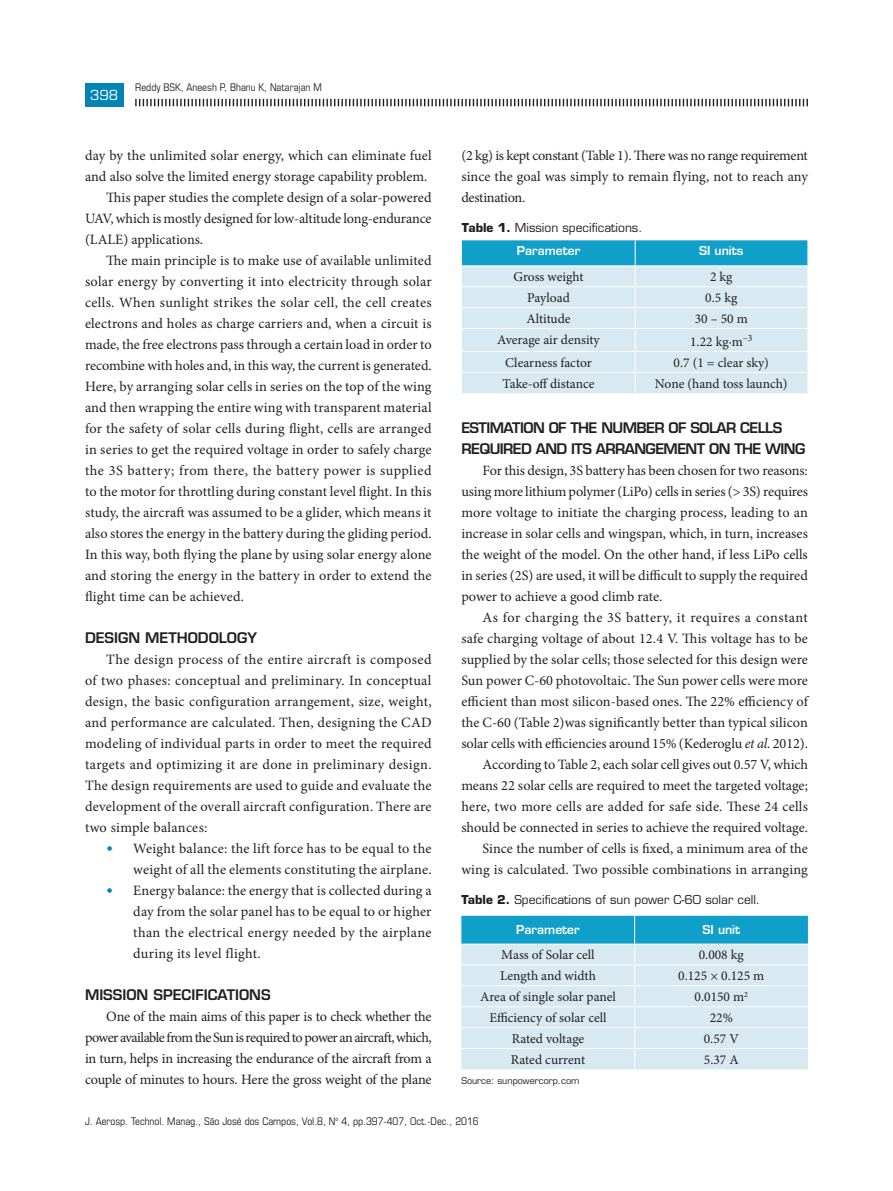
<style>
.page{position:relative;width:893px;height:1191px;background:#fff}
.page>*{position:absolute;margin:0;border:0;box-sizing:border-box;transform-origin:0 0}
.t1{font:14.25px/21px "Minion Pro";letter-spacing:.005em;color:#231f20;text-align:justify}
.t2{font:600 14.25px "Eurostile LT Std";color:#231f20}
.t3{font:14.25px "Minion Pro";letter-spacing:.025em;color:#231f20}
.t4{font:13.5px "Minion Pro";color:#231f20}
.t5{font:13.5px "Eurostile LT Std";color:#fff}
.t6{font:12px "Eurostile LT Std";color:#231f20}
.t7{font:600 12px "Eurostile LT Std";color:#fff}
.t8{font:condensed 10.5px "Eurostile LT Std";color:#231f20}
.t9{font:9px "Eurostile LT Std";color:#231f20}
.s1{font-family:"Eurostile LT Std";font-weight:700;font-size:12px;color:#0083b6}
.s2{font-weight:700}
.s3{font-style:italic}
</style>
<div class="page">
<svg style="left:135px;top:99px;width:673px;height:7px"></svg>
<div style="left:85px;top:83px;width:38px;height:23px;background:#0083b6"></div>
<svg style="left:462px;top:240px;width:345px;height:153px;background:#b9ddeb"></svg>
<svg style="left:461px;top:915px;width:347px;height:154px;background:#b5dcea"></svg>
<p class="t5" style="left:90px;top:86px;width:29px">398</p>
<p class="t8" style="left:135px;top:81px;width:188px">Reddy BSK, Aneesh P, Bhanu K, Natarajan M</p>
<p class="t1" style="left:85px;top:144px;width:348px">day by the unlimited solar energy, which can eliminate fuel</p>
<p class="t1" style="left:85px;top:165px;width:344px">and also solve the limited energy storage capability problem.</p>
<p class="t1" style="left:106px;top:186px;width:327px">This paper studies the complete design of a solar-powered</p>
<p class="t1" style="left:85px;top:207px;width:348px">UAV, which is mostly designed for low-altitude long-endurance</p>
<p class="t1" style="left:85px;top:228px;width:120px">(LALE) applications.</p>
<p class="t1" style="left:106px;top:249px;width:327px">The main principle is to make use of available unlimited</p>
<p class="t1" style="left:85px;top:270px;width:348px">solar energy by converting it into electricity through solar</p>
<p class="t3" style="left:85px;top:292px;width:348px">cells. When sunlight strikes the solar cell, the cell creates</p>
<p class="t1" style="left:85px;top:313px;width:348px">electrons and holes as charge carriers and, when a circuit is</p>
<p class="t1" style="left:85px;top:334px;width:348px">made, the free electrons pass through a certain load in order to</p>
<p class="t1" style="left:85px;top:355px;width:348px">recombine with holes and, in this way, the current is generated.</p>
<p class="t1" style="left:85px;top:376px;width:348px">Here, by arranging solar cells in series on the top of the wing</p>
<p class="t1" style="left:85px;top:397px;width:348px">and then wrapping the entire wing with transparent material</p>
<p class="t1" style="left:85px;top:418px;width:348px">for the safety of solar cells during flight, cells are arranged</p>
<p class="t1" style="left:85px;top:439px;width:348px">in series to get the required voltage in order to safely charge</p>
<p class="t3" style="left:85px;top:460px;width:348px">the 3S battery; from there, the battery power is supplied</p>
<p class="t1" style="left:85px;top:481px;width:348px">to the motor for throttling during constant level flight. In this</p>
<p class="t1" style="left:85px;top:502px;width:348px">study, the aircraft was assumed to be a glider, which means it</p>
<p class="t1" style="left:85px;top:523px;width:348px">also stores the energy in the battery during the gliding period.</p>
<p class="t1" style="left:85px;top:544px;width:348px">In this way, both flying the plane by using solar energy alone</p>
<p class="t1" style="left:85px;top:565px;width:348px">and storing the energy in the battery in order to extend the</p>
<p class="t1" style="left:85px;top:586px;width:160px">flight time can be achieved.</p>
<p class="t2" style="left:85px;top:628px;width:174px">DESIGN METHODOLOGY</p>
<p class="t1" style="left:85px;top:649px;width:348px;text-indent:21px">The design process of the entire aircraft is composed of two phases: conceptual and preliminary. In conceptual design, the basic configuration arrangement, size, weight, and performance are calculated. Then, designing the CAD modeling of individual parts in order to meet the required targets and optimizing it are done in preliminary design.<br>The design requirements are used to guide and evaluate the development of the overall aircraft configuration. There are two simple balances:</p>
<p class="t1" style="left:106px;top:837px;width:327px;text-align:right"><span class="s1">•</span> Weight balance: the lift force has to be equal to the weight of all the elements constituting the airplane.</p>
<p class="t1" style="left:133px;top:879px;width:300px;text-indent:-27px"><span class="s1">•</span> Energy balance: the energy that is collected during a day from the solar panel has to be equal to or higher than the electrical energy needed by the airplane during its level flight.</p>
<p class="t2" style="left:85px;top:985px;width:24px">MISSION</p>
<p class="t2" style="left:153px;top:985px;width:60px">SPECI FICATIONS</p>
<p class="t1" style="left:85px;top:1005px;width:348px;text-indent:21px">One of the main aims of this paper is to check whether the power available from the Sun is required to power an aircraft, which, in turn, helps in increasing the endurance of the aircraft from a couple of minutes to hours. Here the gross weight of the plane</p>
<p class="t1" style="left:461px;top:144px;width:348px">(2 kg) is kept constant (Table 1). There was no range requirement since the goal was simply to remain flying, not to reach any destination.</p>
<p class="t6" style="left:462px;top:220px;width:182px"><span class="s2">Table 1.</span> Mission specifications.</p>
<p class="t7" style="left:517px;top:243px;width:65px">PARAMETER</p>
<p class="t7" style="left:699px;top:243px;width:46px">SI UNITS</p>
<p class="t4" style="left:513px;top:268px;width:72px">Gross weight</p>
<p class="t4" style="left:710px;top:268px;width:24px">2 kg</p>
<p class="t4" style="left:527px;top:289px;width:44px">Payload</p>
<p class="t4" style="left:705px;top:289px;width:34px">0.5 kg</p>
<p class="t4" style="left:526px;top:310px;width:46px">Altitude</p>
<p class="t4" style="left:695px;top:310px;width:55px">30 – 50 m</p>
<p class="t4" style="left:497px;top:330px;width:104px">Average air density</p>
<p class="t4" style="left:690px;top:333px;width:64px">1.22 kg∙m<sup>–3</sup></p>
<p class="t4" style="left:505px;top:353px;width:88px">Clearness factor</p>
<p class="t4" style="left:674px;top:353px;width:97px">0.7 (1 = clear sky)</p>
<p class="t4" style="left:503px;top:374px;width:93px">Take-off distance</p>
<p class="t4" style="left:655px;top:374px;width:134px">None (hand toss launch)</p>
<p class="t2" style="left:461px;top:418px;width:18px">ESTIMATION</p>
<p class="t2" style="left:549px;top:418px;width:32px">OF THE</p>
<p class="t2" style="left:601px;top:418px;width:33px">NUMBER</p>
<p class="t2" style="left:669px;top:418px;width:41px">OF SOLAR</p>
<p class="t2" style="left:740px;top:418px;width:19px">CELLS</p>
<p class="t2" style="left:461px;top:439px;width:48px">REQUIRED</p>
<p class="t2" style="left:536px;top:439px;width:12px">AND</p>
<p class="t2" style="left:571px;top:439px;width:8px">ITS</p>
<p class="t2" style="left:596px;top:439px;width:21px">ARRANGEMENT</p>
<p class="t2" style="left:709px;top:439px;width:36px">ON THE</p>
<p class="t2" style="left:765px;top:439px;width:25px">WING</p>
<p class="t1" style="left:461px;top:459px;width:348px;text-indent:21px">For this design, 3S battery has been chosen for two reasons: using more lithium polymer (LiPo) cells in series (&gt; 3S) requires more voltage to initiate the charging process, leading to an increase in solar cells and wingspan, which, in turn, increases the weight of the model. On the other hand, if less LiPo cells in series (2S) are used, it will be difficult to supply the required power to achieve a good climb rate.</p>
<p class="t1" style="left:461px;top:607px;width:348px;text-align:right">As for charging the 3S battery, it requires a constant safe charging voltage of about 12.4 V. This voltage has to be supplied by the solar cells; those selected for this design were Sun power C-60 photovoltaic. The Sun power cells were more efficient than most silicon-based ones. The 22% efficiency of the C-60 (Table 2)was significantly better than typical silicon solar cells with efficiencies around 15% (Kederoglu <span class="s3">et al</span>. 2012).<br>According to Table 2, each solar cell gives out 0.57 V, which means 22 solar cells are required to meet the targeted voltage; here, two more cells are added for safe side. These 24 cells should be connected in series to achieve the required voltage.<br>Since the number of cells is fixed, a minimum area of the wing is calculated. Two possible combinations in arranging</p>
<p class="t6" style="left:461px;top:892px;width:300px"><span class="s2">Table 2.</span> Specifications of sun power C-60 solar cell.</p>
<p class="t7" style="left:516px;top:922px;width:65px">PARAMETER</p>
<p class="t7" style="left:702px;top:922px;width:39px">SI UNIT</p>
<p class="t4" style="left:501px;top:946px;width:95px">Mass of Solar cell</p>
<p class="t4" style="left:699px;top:946px;width:47px">0.008 kg</p>
<p class="t4" style="left:500px;top:967px;width:97px">Length and width</p>
<p class="t4" style="left:678px;top:967px;width:88px">0.125 × 0.125 m</p>
<p class="t4" style="left:480px;top:987px;width:137px">Area of single solar panel</p>
<p class="t4" style="left:695px;top:987px;width:55px">0.0150 m<sup>2</sup></p>
<p class="t4" style="left:489px;top:1008px;width:119px">Efficiency of solar cell</p>
<p class="t4" style="left:710px;top:1008px;width:25px">22%</p>
<p class="t4" style="left:512px;top:1029px;width:74px">Rated voltage</p>
<p class="t4" style="left:704px;top:1029px;width:37px">0.57 V</p>
<p class="t4" style="left:511px;top:1050px;width:76px">Rated current</p>
<p class="t4" style="left:704px;top:1050px;width:36px">5.37 A</p>
<p class="t9" style="left:461px;top:1075px;width:120px">Source: sunpowercorp.com</p>
<p class="t8" style="left:85px;top:1114px;width:395px">J. Aerosp. Technol. Manag., São José dos Campos, Vol.8, N<sup>o</sup> 4, pp.397-407, Oct.-Dec., 2016</p>
</div>
